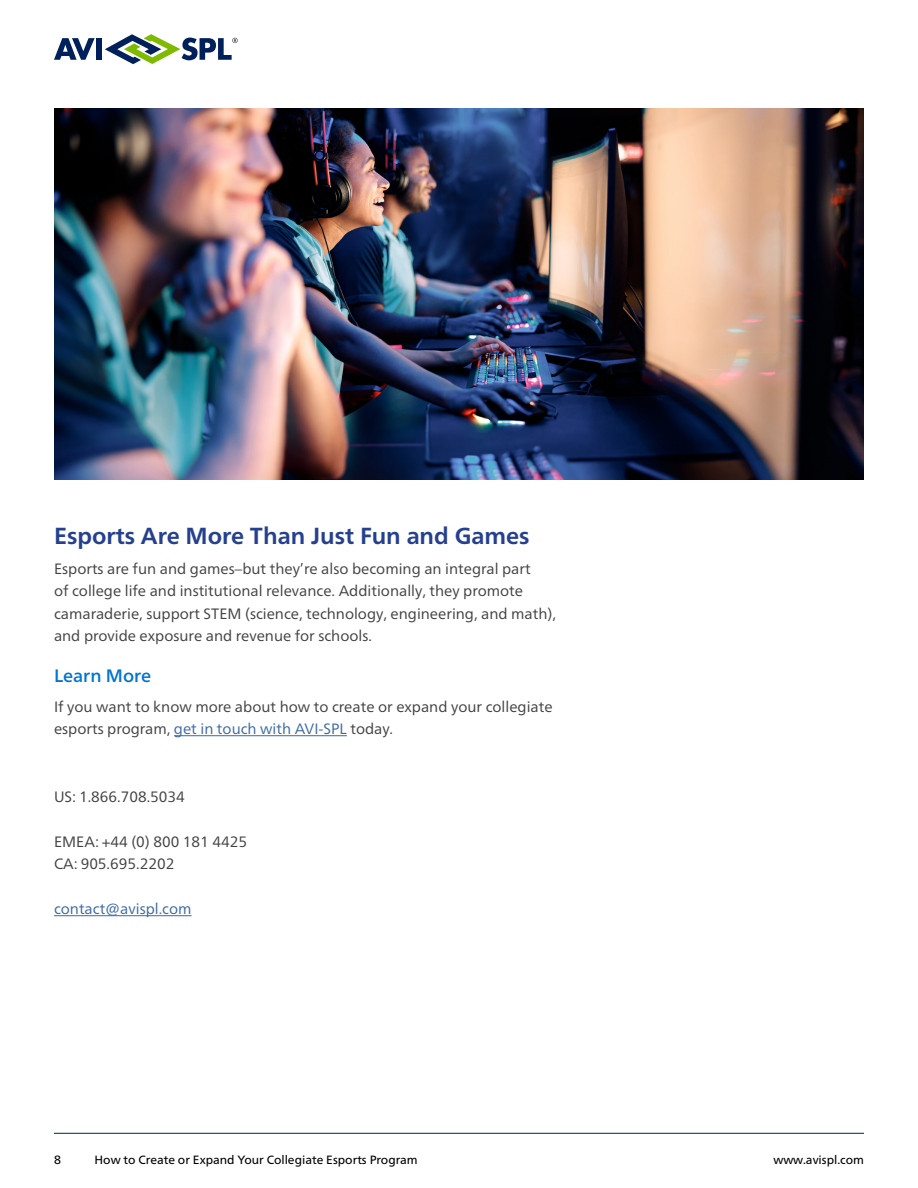
<style>
.page{position:relative;width:918px;height:1188px;background:#fff}
.page>*{position:absolute;margin:0;border:0;box-sizing:border-box;transform-origin:0 0}
.t1{font:700 23.25px "Frutiger Neue LT Pro";color:#25408f}
.t2{font:500 18px "Frutiger Neue LT Pro";color:#0075cf}
.t3{font:15px/22.5px "Frutiger Neue LT Pro";color:#414042}
.t4{font:15px "Frutiger Neue LT Pro";color:#3a68a5}
.t5{font:12px "Frutiger Neue LT Pro";color:#000}
.s1{color:#3a68a5}
</style>
<div class="page">
<svg style="left:54px;top:38px;width:41px;height:22px"></svg>
<div style="left:96px;top:38px;width:6px;height:22px;background:#00205c"></div>
<svg style="left:105px;top:34px;width:133px;height:30px"></svg>
<hr style="left:54px;top:1133px;width:810px;height:1px;background:#00205c">
<img style="left:54px;top:108px;width:810px;height:372px">
<hr style="left:174px;top:735px;width:173px;height:1px;background:#3a68a5">
<hr style="left:54px;top:915px;width:138px;height:1px;background:#3a68a5">
<h1 class="t1" style="left:54px;top:523px;width:477px">Esports Are More Than Just Fun and Games</h1>
<p class="t3" style="left:54px;top:557px;width:504px">Esports are fun and games–but they’re also becoming an integral part<br>of college life and institutional relevance. Additionally, they promote camaraderie, support STEM (science, technology, engineering, and math), and provide exposure and revenue for schools.</p>
<p class="t2" style="left:54px;top:665px;width:99px">Learn More</p>
<p class="t3" style="left:54px;top:695px;width:500px">If you want to know more about how to create or expand your collegiate esports program, <span class="s1">get in touch with AVI-SPL</span> today.</p>
<p class="t3" style="left:54px;top:785px;width:132px">US: 1.866.708.5034</p>
<p class="t3" style="left:54px;top:830px;width:195px">EMEA: +44 (0) 800 181 4425<br>CA: 905.695.2202</p>
<p class="t4" style="left:54px;top:900px;width:139px">contact@avispl.com</p>
<p class="t5" style="left:54px;top:1152px;width:8px">8</p>
<p class="t5" style="left:94px;top:1152px;width:325px">How to Create or Expand Your Collegiate Esports Program</p>
<p class="t5" style="left:773px;top:1152px;width:92px">www.avispl.com</p>
</div>
